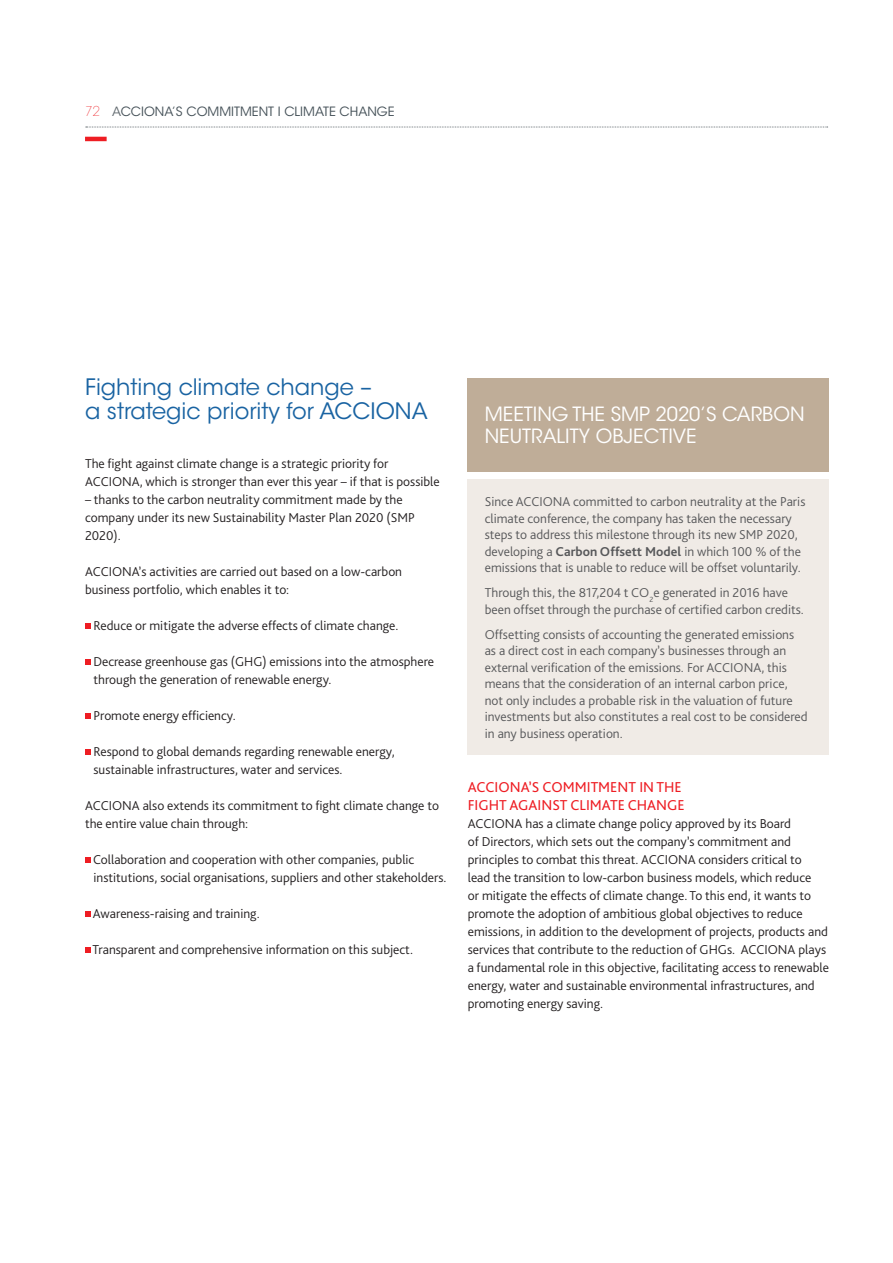
<style>
.page{position:relative;width:893px;height:1263px;background:#fff}
.page>*{position:absolute;margin:0;border:0;box-sizing:border-box;transform-origin:0 0}
.t1{font:22.5px/24px "ITC Avant Garde Std";color:#1963a2}
.t2{font:19.5px "ITC Avant Garde Std";color:#fff}
.t3{font:15px/18px "Bliss Pro";color:#ee1d23}
.t4{font:300 13.5px/18px "Bliss Pro";color:#231f20}
.t5{font:300 13.5px/16.5px "Bliss Pro";color:#57585a}
.t6{font:12.75px "ITC Avant Garde Std";color:#465259}
.s1{font-weight:200;font-size:13.5px;color:#ee1d23}
.s2{color:#626a6f}
.s3{font-weight:700}
</style>
<div class="page">
<hr style="left:85px;top:137px;width:22px;height:4px;background:#ee1d23">
<svg style="left:86px;top:127px;width:742px;height:1px"></svg>
<svg style="left:85px;top:623px;width:5px;height:5px"></svg>
<svg style="left:85px;top:659px;width:5px;height:5px"></svg>
<svg style="left:85px;top:713px;width:5px;height:5px"></svg>
<svg style="left:85px;top:749px;width:5px;height:5px"></svg>
<svg style="left:85px;top:857px;width:5px;height:5px"></svg>
<svg style="left:85px;top:911px;width:5px;height:6px"></svg>
<svg style="left:85px;top:947px;width:5px;height:6px"></svg>
<div style="left:468px;top:479px;width:361px;height:276px;background:#f0ebe6"></div>
<div style="left:468px;top:378px;width:361px;height:93px;background:#bfad98"></div>
<p class="t6" style="left:85px;top:103px;width:132px"><span class="s1">72</span> <span class="s2">A</span>CCIONA’S commi</p>
<p class="t6" style="left:234px;top:103px;width:60px">tment I clima</p>
<p class="t6" style="left:323px;top:103px;width:73px">te change</p>
<h1 class="t1" style="left:85px;top:375px;width:344px">Fighting climate change –<br>a strategic priority for ACCIONA</h1>
<p class="t4" style="left:85px;top:454px;width:356px">The fight against climate change is a strategic priority for<br>ACCIONA, which is stronger than ever this year – if that is possible</p>
<p class="t4" style="left:85px;top:490px;width:331px">– thanks to the carbon neutrality commitment made by the company under its new Sustainability Master Plan 2020 (SMP<br>2020).</p>
<p class="t4" style="left:85px;top:562px;width:319px">ACCIONA’s activities are carried out based on a low-carbon business portfolio, which enables it to:</p>
<p class="t4" style="left:93px;top:616px;width:307px">Reduce or mitigate the adverse effects of climate change.</p>
<p class="t4" style="left:93px;top:652px;width:342px">Decrease greenhouse gas (GHG) emissions into the atmosphere through the generation of renewable energy.</p>
<p class="t4" style="left:93px;top:706px;width:144px">Promote energy efficiency.</p>
<p class="t4" style="left:93px;top:742px;width:303px">Respond to global demands regarding renewable energy, sustainable infrastructures, water and services.</p>
<p class="t4" style="left:85px;top:796px;width:355px">ACCIONA also extends its commitment to fight climate change to the entire value chain through:</p>
<p class="t4" style="left:93px;top:850px;width:355px">Collaboration and cooperation with other companies, public institutions, social organisations, suppliers and other stakeholders.</p>
<p class="t4" style="left:93px;top:904px;width:168px">Awareness-raising and training.</p>
<p class="t4" style="left:93px;top:940px;width:322px">Transparent and comprehensive information on this subject.</p>
<h2 class="t2" style="left:485px;top:402px;width:100px">MEETING THE</h2>
<h2 class="t2" style="left:611px;top:402px;width:179px">SMP 2020’s CARBON</h2>
<h2 class="t2" style="left:485px;top:424px;width:13px">NEUT</h2>
<h2 class="t2" style="left:531px;top:424px;width:164px">RALITY OBJECTIVE</h2>
<p class="t5" style="left:485px;top:493px;width:322px">Since ACCIONA committed to carbon neutrality at the Paris climate conference, the company has taken the necessary steps to address this milestone through its new SMP 2020, developing a <span class="s3">Carbon Offsett Model</span> in which 100 % of the emissions that is unable to reduce will be offset voluntarily.</p>
<p class="t5" style="left:485px;top:584px;width:321px">Through this, the 817,204 t CO<sub>2</sub>e generated in 2016 have been offset through the purchase of certified carbon credits.</p>
<p class="t5" style="left:485px;top:626px;width:324px">Offsetting consists of accounting the generated emissions as a direct cost in each company’s businesses through an external verification of the emissions. For ACCIONA, this means that the consideration of an internal carbon price, not only includes a probable risk in the valuation of future investments but also constitutes a real cost to be considered in any business operation.</p>
<p class="t3" style="left:468px;top:778px;width:215px">ACCIONA’S COMM ITM ENT IN THE<br>FIGHT AGA</p>
<p class="t3" style="left:538px;top:796px;width:63px">INST CLIMAT</p>
<p class="t3" style="left:618px;top:796px;width:68px">E CHANGE</p>
<p class="t4" style="left:468px;top:814px;width:363px">ACCIONA has a climate change policy approved by its Board<br>of Directors, which sets out the company’s commitment and principles to combat this threat. ACCIONA considers critical to<br>lead the transition to low-carbon business models, which reduce<br>or mitigate the effects of climate change. To this end, it wants to promote the adoption of ambitious global objectives to reduce emissions, in addition to the development of projects, products and services that contribute to the reduction of GHGs. ACCIONA plays a fundamental role in this objective, facilitating access to renewable energy, water and sustainable environmental infrastructures, and promoting energy saving.</p>
</div>
